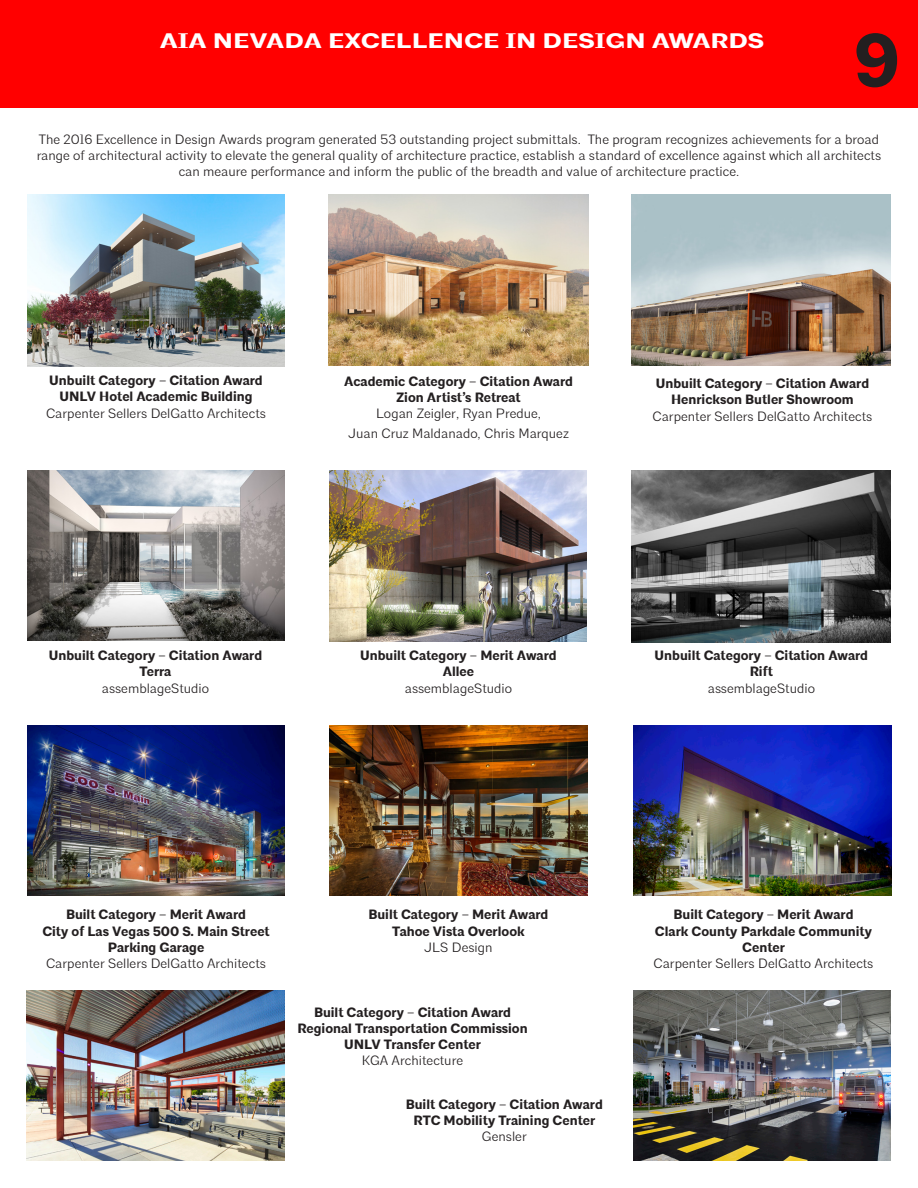
<style>
.page{position:relative;width:918px;height:1188px;background:#fff}
.page>*{position:absolute;margin:0;border:0;box-sizing:border-box;transform-origin:0 0}
.t1{font:700 75px "Architype";color:#231f20}
.t2{font:700 21px "Architype";color:#fff;scale:1.25 1}
.t3{font:300 13.5px/16.2px "Architype";color:#231f20;text-align:center}
.t4{font:700 13.5px/16.2px "Architype";color:#231f20;text-align:center}
</style>
<div class="page">
<div style="left:0;top:0;width:918px;height:108px;background:#f00"></div>
<img style="left:329px;top:194px;width:259px;height:171px">
<img style="left:631px;top:194px;width:259px;height:171px">
<img style="left:27px;top:194px;width:258px;height:172px">
<img style="left:27px;top:471px;width:258px;height:170px">
<img style="left:632px;top:471px;width:259px;height:172px">
<img style="left:329px;top:471px;width:258px;height:171px">
<img style="left:26px;top:991px;width:258px;height:170px">
<img style="left:633px;top:991px;width:258px;height:170px">
<img style="left:330px;top:726px;width:258px;height:170px">
<img style="left:27px;top:726px;width:258px;height:170px">
<img style="left:634px;top:726px;width:258px;height:170px">
<p class="t2" style="left:160px;top:28px;width:485px">AIA NEVADA EXCELLENCE IN DESIGN AWARDS</p>
<p class="t1" style="left:854px;top:15px;width:48px">9</p>
<p class="t3" style="left:37px;top:131px;width:846px">The 2016 Excellence in Design Awards program generated 53 outstanding project submittals. The program recognizes achievements for a broad range of architectural activity to elevate the general quality of architecture practice, establish a standard of excellence against which all architects can meaure performance and inform the public of the breadth and value of architecture practice.</p>
<p class="t4" style="left:49px;top:373px;width:215px">Unbuilt Category – Citation Award</p>
<p class="t4" style="left:60px;top:389px;width:195px">UNLV Hotel Academic Building</p>
<p class="t3" style="left:46px;top:405px;width:221px">Carpenter Sellers DelGatto Architects</p>
<p class="t4" style="left:344px;top:374px;width:230px">Academic Category – Citation Award</p>
<p class="t4" style="left:397px;top:390px;width:126px">Zion Artist’s Retreat</p>
<p class="t3" style="left:376px;top:406px;width:167px">Logan Zeigler, Ryan Predue,</p>
<p class="t3" style="left:348px;top:426px;width:222px">Juan Cruz Maldanado, Chris Marquez</p>
<p class="t4" style="left:656px;top:376px;width:215px">Unbuilt Category – Citation Award</p>
<p class="t4" style="left:671px;top:392px;width:184px">Henrickson Butler Showroom</p>
<p class="t3" style="left:652px;top:408px;width:221px">Carpenter Sellers DelGatto Architects</p>
<p class="t4" style="left:49px;top:648px;width:215px">Unbuilt Category – Citation Award</p>
<p class="t4" style="left:140px;top:664px;width:33px">Terra</p>
<p class="t3" style="left:102px;top:680px;width:109px">assemblageStudio</p>
<p class="t4" style="left:360px;top:648px;width:198px">Unbuilt Category – Merit Award</p>
<p class="t4" style="left:443px;top:664px;width:33px">Allee</p>
<p class="t3" style="left:405px;top:680px;width:109px">assemblageStudio</p>
<p class="t4" style="left:655px;top:648px;width:215px">Unbuilt Category – Citation Award</p>
<p class="t4" style="left:750px;top:664px;width:25px">Rift</p>
<p class="t3" style="left:708px;top:680px;width:109px">assemblageStudio</p>
<p class="t4" style="left:66px;top:907px;width:182px">Built Category – Merit Award</p>
<p class="t4" style="left:42px;top:923px;width:229px">City of Las Vegas 500 S. Main Street</p>
<p class="t4" style="left:108px;top:940px;width:98px">Parking Garage</p>
<p class="t3" style="left:46px;top:956px;width:221px">Carpenter Sellers DelGatto Architects</p>
<p class="t4" style="left:368px;top:907px;width:182px">Built Category – Merit Award</p>
<p class="t4" style="left:392px;top:923px;width:134px">Tahoe Vista Overlook</p>
<p class="t3" style="left:424px;top:939px;width:70px">JLS Design</p>
<p class="t4" style="left:314px;top:1004px;width:199px">Built Category – Citation Award</p>
<p class="t4" style="left:297px;top:1021px;width:232px">Regional Transportation Commission</p>
<p class="t4" style="left:344px;top:1037px;width:138px">UNLV Transfer Center</p>
<p class="t3" style="left:362px;top:1053px;width:103px">KGA Architecture</p>
<p class="t4" style="left:406px;top:1097px;width:199px">Built Category – Citation Award</p>
<p class="t4" style="left:414px;top:1113px;width:183px">RTC Mobility Training Center</p>
<p class="t3" style="left:482px;top:1129px;width:46px">Gensler</p>
<p class="t4" style="left:674px;top:907px;width:182px">Built Category – Merit Award</p>
<p class="t4" style="left:655px;top:923px;width:219px">Clark County Parkdale Community<br>Center</p>
<p class="t3" style="left:654px;top:956px;width:221px">Carpenter Sellers DelGatto Architects</p>
</div>
